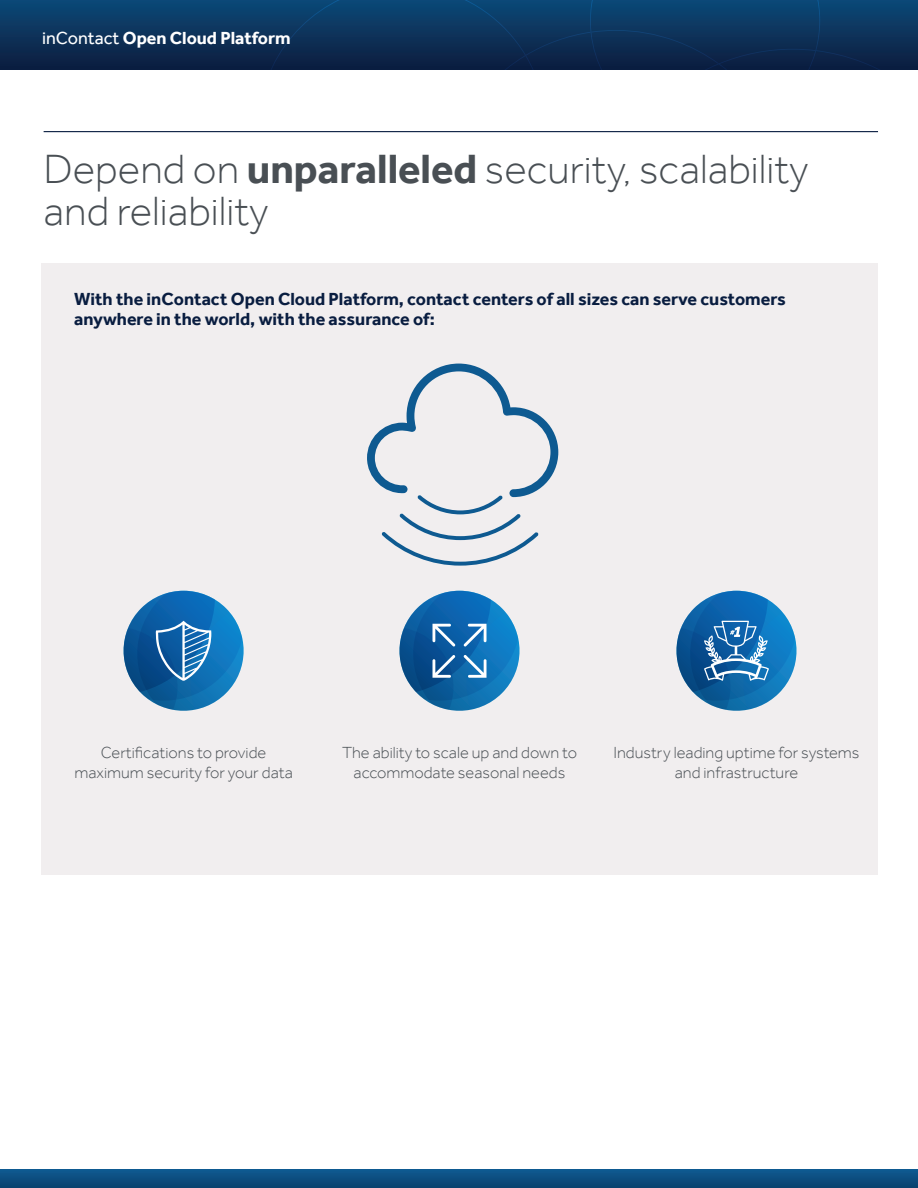
<style>
.page{position:relative;width:918px;height:1188px;background:#fff}
.page>*{position:absolute;margin:0;border:0;box-sizing:border-box;transform-origin:0 0}
.t1{font:300 42px/42px "Effra";color:#494f54}
.t2{font:700 18px/20px "Effra";color:#091d40}
.t3{font:700 18px "Effra";color:#fff}
.t4{font:300 16.5px/19.5px "Effra";color:#494f54;text-align:center}
.s1{font-weight:400}
.s2{font-weight:700}
</style>
<div class="page">
<div style="left:0;top:0;width:918px;height:70px;background:linear-gradient(to bottom,#0c4977,#0c1d3e)"></div>
<svg style="left:546px;top:30px;width:44px;height:40px;background:#0c284e"></svg>
<svg style="left:258px;top:0;width:288px;height:133px"></svg>
<svg style="left:321px;top:105px;width:176px;height:28px"></svg>
<svg style="left:0;top:1169px;width:918px;height:19px;background:#0c4d7f"></svg>
<div style="left:41px;top:263px;width:837px;height:612px;background:#f1eeef"></div>
<hr style="left:44px;top:131px;width:834px;height:1px;background:#091d40">
<svg style="left:367px;top:364px;width:191px;height:202px"></svg>
<svg style="left:123px;top:591px;width:121px;height:120px"></svg>
<svg style="left:399px;top:591px;width:121px;height:120px"></svg>
<svg style="left:676px;top:591px;width:121px;height:120px"></svg>
<svg style="left:590px;top:0;width:328px;height:133px"></svg>
<p class="t3" style="left:42px;top:27px;width:250px"><span class="s1">inContact</span> Open Cloud Platform</p>
<p class="t1" style="left:44px;top:147px;width:767px">Depend on <span class="s2">unparalleled</span> security, scalability and reliability</p>
<p class="t2" style="left:74px;top:289px;width:713px">With the inContact Open Cloud Platform, contact centers of all sizes can serve customers anywhere in the world, with the assurance of:</p>
<p class="t4" style="left:74px;top:743px;width:220px">Certifications to provide maximum security for your data</p>
<p class="t4" style="left:342px;top:743px;width:236px">The ability to scale up and down to accommodate seasonal needs</p>
<p class="t4" style="left:613px;top:743px;width:248px">Industry leading uptime for systems and infrastructure</p>
</div>
